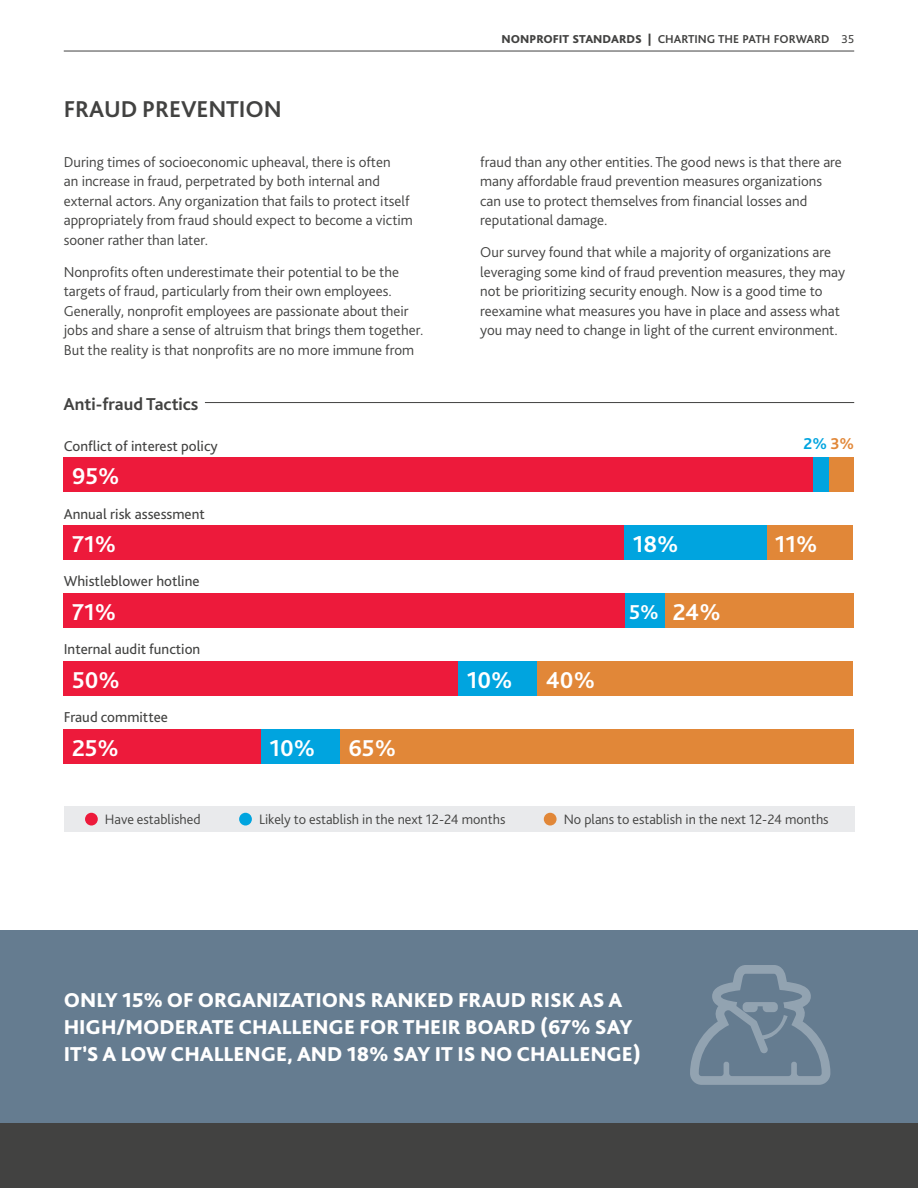
<style>
.page{position:relative;width:918px;height:1188px;background:#fff}
.page>*{position:absolute;margin:0;border:0;box-sizing:border-box;transform-origin:0 0}
.t1{font:700 24px "Bliss Pro";color:#fff}
.t2{font:700 24px "Bliss Pro";letter-spacing:-.005em;color:#424241}
.t3{font:800 21px/27px "Bliss Pro";color:#fff}
.t4{font:700 18px "Bliss Pro";color:#424241}
.t5{font:700 16.5px "Bliss Pro";color:#00a4df}
.t6{font:300 15px/19.5px "Bliss Pro";color:#424241}
.t7{font:15px "Bliss Pro";color:#424241}
.t8{font:300 14.25px "Bliss Pro";color:#424241}
.t9{font:700 12px "Bliss Pro";color:#424241}
.s1{font-weight:800}
.s2{font-weight:400}
.s3{color:#e18738}
.s4{font-size:21px}
</style>
<div class="page">
<div style="left:0;top:930px;width:918px;height:209px;background:#657c90"></div>
<hr style="left:205px;top:402px;width:649px;height:1px;background:#424241">
<div style="left:766px;top:526px;width:87px;height:34px;background:#e18738"></div>
<div style="left:624px;top:526px;width:142px;height:34px;background:#00a4df"></div>
<div style="left:64px;top:526px;width:560px;height:34px;background:#ed1a3b"></div>
<div style="left:537px;top:662px;width:316px;height:34px;background:#e18738"></div>
<div style="left:458px;top:662px;width:79px;height:34px;background:#00a4df"></div>
<div style="left:64px;top:662px;width:394px;height:34px;background:#ed1a3b"></div>
<div style="left:64px;top:458px;width:749px;height:34px;background:#ed1a3b"></div>
<div style="left:829px;top:458px;width:24px;height:34px;background:#e18738"></div>
<div style="left:813px;top:458px;width:16px;height:34px;background:#00a4df"></div>
<div style="left:64px;top:806px;width:790px;height:26px;background:#e9eaec"></div>
<div style="left:85px;top:813px;width:13px;height:13px;background:#ed1a3b;border-radius:50%"></div>
<div style="left:239px;top:813px;width:13px;height:13px;background:#00a4df;border-radius:50%"></div>
<div style="left:544px;top:813px;width:13px;height:13px;background:#e18738;border-radius:50%"></div>
<div style="left:340px;top:730px;width:513px;height:34px;background:#e18738"></div>
<div style="left:261px;top:730px;width:79px;height:34px;background:#00a4df"></div>
<div style="left:64px;top:730px;width:197px;height:34px;background:#ed1a3b"></div>
<div style="left:664px;top:594px;width:190px;height:34px;background:#e18738"></div>
<div style="left:625px;top:594px;width:39px;height:34px;background:#00a4df"></div>
<div style="left:64px;top:594px;width:561px;height:34px;background:#ed1a3b"></div>
<svg style="left:690px;top:965px;width:140px;height:120px"></svg>
<div style="left:0;top:1123px;width:918px;height:65px;background:#424241"></div>
<hr style="left:64px;top:51px;width:790px;height:1px;background:#424241">
<h1 class="t2" style="left:64px;top:94px;width:219px">FRAUD PREVENTION</h1>
<p class="t6" style="left:64px;top:151px;width:351px">During times of socioeconomic upheaval, there is often<br>an increase in fraud, perpetrated by both internal and external actors. Any organization that fails to protect itself appropriately from fraud should expect to become a victim sooner rather than later.</p>
<p class="t6" style="left:64px;top:262px;width:361px">Nonprofits often underestimate their potential to be the targets of fraud, particularly from their own employees.<br>Generally, nonprofit employees are passionate about their jobs and share a sense of altruism that brings them together.<br>But the reality is that nonprofits are no more immune from</p>
<p class="t4" style="left:64px;top:393px;width:137px">Anti-fraud Tactics</p>
<p class="t7" style="left:64px;top:437px;width:156px">Conflict of interest policy</p>
<h1 class="t1" style="left:72px;top:461px;width:49px">95%</h1>
<p class="t7" style="left:64px;top:504px;width:143px">Annual risk assessment</p>
<p class="t9" style="left:502px;top:31px;width:354px"><span class="s1">NONPROFIT STANDARDS |</span> CHARTING THE PATH FORWARD <span class="s2">35</span></p>
<p class="t6" style="left:480px;top:151px;width:363px">fraud than any other entities. The good news is that there are many affordable fraud prevention measures organizations can use to protect themselves from financial losses and reputational damage.</p>
<p class="t6" style="left:480px;top:242px;width:366px">Our survey found that while a majority of organizations are leveraging some kind of fraud prevention measures, they may not be prioritizing security enough. Now is a good time to reexamine what measures you have in place and assess what you may need to change in light of the current environment.</p>
<p class="t5" style="left:803px;top:433px;width:52px">2% <span class="s3">3%</span></p>
<h1 class="t1" style="left:72px;top:529px;width:45px">71%</h1>
<h1 class="t1" style="left:633px;top:529px;width:47px">18%</h1>
<h1 class="t1" style="left:775px;top:529px;width:44px">11%</h1>
<p class="t7" style="left:64px;top:572px;width:137px">Whistleblower hotline</p>
<h1 class="t1" style="left:72px;top:597px;width:45px">71%</h1>
<h1 class="t1" style="left:629px;top:597px;width:93px"><span class="s4">5%</span> 24%</h1>
<p class="t7" style="left:64px;top:640px;width:138px">Internal audit function</p>
<h1 class="t1" style="left:72px;top:665px;width:49px">50%</h1>
<h1 class="t1" style="left:467px;top:665px;width:47px">10%</h1>
<h1 class="t1" style="left:546px;top:665px;width:51px">40%</h1>
<p class="t7" style="left:64px;top:707px;width:106px">Fraud committee</p>
<h1 class="t1" style="left:72px;top:733px;width:48px">25%</h1>
<h1 class="t1" style="left:269px;top:733px;width:47px">10%</h1>
<h1 class="t1" style="left:348px;top:733px;width:49px">65%</h1>
<p class="t8" style="left:105px;top:810px;width:97px">Have established</p>
<p class="t8" style="left:259px;top:810px;width:248px">Likely to establish in the next 12-24 months</p>
<p class="t8" style="left:564px;top:810px;width:267px">No plans to establish in the next 12-24 months</p>
<h2 class="t3" style="left:64px;top:986px;width:579px">ONLY 15% OF ORGANIZATIONS RANKED FRAUD RISK AS A<br>HIGH/MODERATE CHALLENGE FOR THEIR BOARD (67% SAY<br>IT’S A LOW CHALLENGE, AND 18% SAY IT IS NO CHALLENGE)</h2>
</div>
